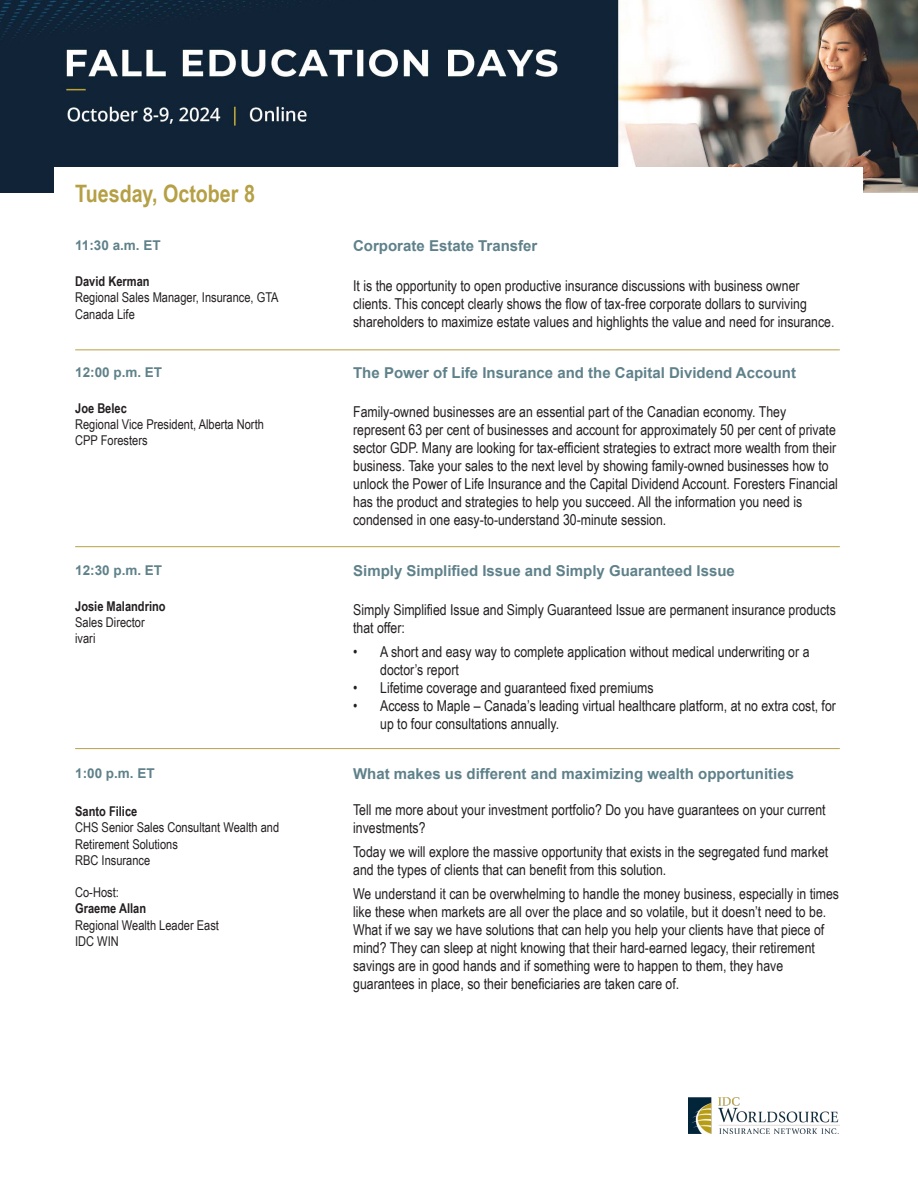
<style>
.page{position:relative;width:918px;height:1188px;background:#fff}
.page>*{position:absolute;margin:0;border:0;box-sizing:border-box;transform-origin:0 0}
.t1{font:700 24px "Arial Narrow";color:#b6a045}
.t2{font:15px/18px "Arial Narrow";color:#231f20}
.t3{font:700 15px "Arial";color:#5f818a}
.t4{font:13.5px/16.2px "Arial Narrow";color:#231f20}
.t5{font:700 13.5px "Arial Narrow";color:#231f20}
.t6{font:700 13.5px "Arial";color:#5f818a}
.s1{font-weight:700}
</style>
<div class="page">
<img style="left:0;top:0;width:918px;height:192px">
<div style="left:55px;top:167px;width:808px;height:57px;background:#fff"></div>
<hr style="left:75px;top:349px;width:765px;height:1px;background:#b6a045">
<hr style="left:75px;top:546px;width:765px;height:1px;background:#b6a045">
<hr style="left:75px;top:748px;width:765px;height:1px;background:#b6a045">
<img style="left:688px;top:1097px;width:152px;height:37px">
<p class="t1" style="left:75px;top:176px;width:181px">Tuesday, October 8</p>
<p class="t6" style="left:75px;top:237px;width:87px">11:30 a.m. ET</p>
<p class="t5" style="left:75px;top:271px;width:76px">David Kerman</p>
<p class="t4" style="left:75px;top:289px;width:205px">Regional Sales Manager, Insurance, GTA<br>Canada Life</p>
<p class="t6" style="left:75px;top:363px;width:89px">12:00 p.m. ET</p>
<p class="t5" style="left:75px;top:398px;width:53px">Joe Belec</p>
<p class="t4" style="left:75px;top:415px;width:190px">Regional Vice President, Alberta North</p>
<p class="t4" style="left:75px;top:432px;width:74px">CPP Foresters</p>
<p class="t6" style="left:75px;top:561px;width:89px">12:30 p.m. ET</p>
<p class="t5" style="left:75px;top:596px;width:92px">Josie Malandrino</p>
<p class="t4" style="left:75px;top:614px;width:71px">Sales Director</p>
<p class="t4" style="left:75px;top:630px;width:22px">ivari</p>
<p class="t6" style="left:75px;top:765px;width:81px">1:00 p.m. ET</p>
<p class="t5" style="left:75px;top:801px;width:64px">Santo Filice</p>
<p class="t4" style="left:75px;top:819px;width:206px">CHS Senior Sales Consultant Wealth and</p>
<p class="t4" style="left:75px;top:835px;width:104px">Retirement Solutions</p>
<p class="t4" style="left:75px;top:851px;width:77px">RBC Insurance</p>
<p class="t4" style="left:75px;top:884px;width:145px">Co-Host:<br><span class="s1">Graeme Allan<br></span>Regional Wealth Leader East<br>IDC WIN</p>
<p class="t3" style="left:353px;top:236px;width:186px">Corporate Estate Transfer</p>
<p class="t2" style="left:353px;top:276px;width:483px">It is the opportunity to open productive insurance discussions with business owner clients. This concept clearly shows the flow of tax-free corporate dollars to surviving shareholders to maximize estate values and highlights the value and need for insurance.</p>
<p class="t3" style="left:353px;top:362px;width:444px">The Power of Life Insurance and the Capital Dividend Account</p>
<p class="t2" style="left:353px;top:402px;width:486px">Family-owned businesses are an essential part of the Canadian economy. They represent 63 per cent of businesses and account for approximately 50 per cent of private sector GDP. Many are looking for tax-efficient strategies to extract more wealth from their business. Take your sales to the next level by showing family-owned businesses how to unlock the Power of Life Insurance and the Capital Dividend Account. Foresters Financial has the product and strategies to help you succeed. All the information you need is condensed in one easy-to-understand 30-minute session.</p>
<p class="t3" style="left:353px;top:561px;width:383px">Simply Simplified Issue and Simply Guaranteed Issue</p>
<p class="t2" style="left:353px;top:601px;width:484px">Simply Simplified Issue and Simply Guaranteed Issue are permanent insurance products that offer:</p>
<p class="t2" style="left:380px;top:643px;width:431px;text-indent:-27px">• A short and easy way to complete application without medical underwriting or a doctor’s report</p>
<p class="t2" style="left:353px;top:679px;width:302px">• Lifetime coverage and guaranteed fixed premiums</p>
<p class="t2" style="left:380px;top:697px;width:457px;text-indent:-27px">• Access to Maple – Canada’s leading virtual healthcare platform, at no extra cost, for up to four consultations annually.</p>
<p class="t3" style="left:353px;top:764px;width:442px">What makes us different and maximizing wealth opportunities</p>
<p class="t2" style="left:353px;top:801px;width:474px">Tell me more about your investment portfolio? Do you have guarantees on your current investments?</p>
<p class="t2" style="left:353px;top:843px;width:477px">Today we will explore the massive opportunity that exists in the segregated fund market and the types of clients that can benefit from this solution.</p>
<p class="t2" style="left:353px;top:885px;width:487px">We understand it can be overwhelming to handle the money business, especially in times like these when markets are all over the place and so volatile, but it doesn’t need to be.<br>What if we say we have solutions that can help you help your clients have that piece of mind? They can sleep at night knowing that their hard-earned legacy, their retirement savings are in good hands and if something were to happen to them, they have guarantees in place, so their beneficiaries are taken care of.</p>
</div>
